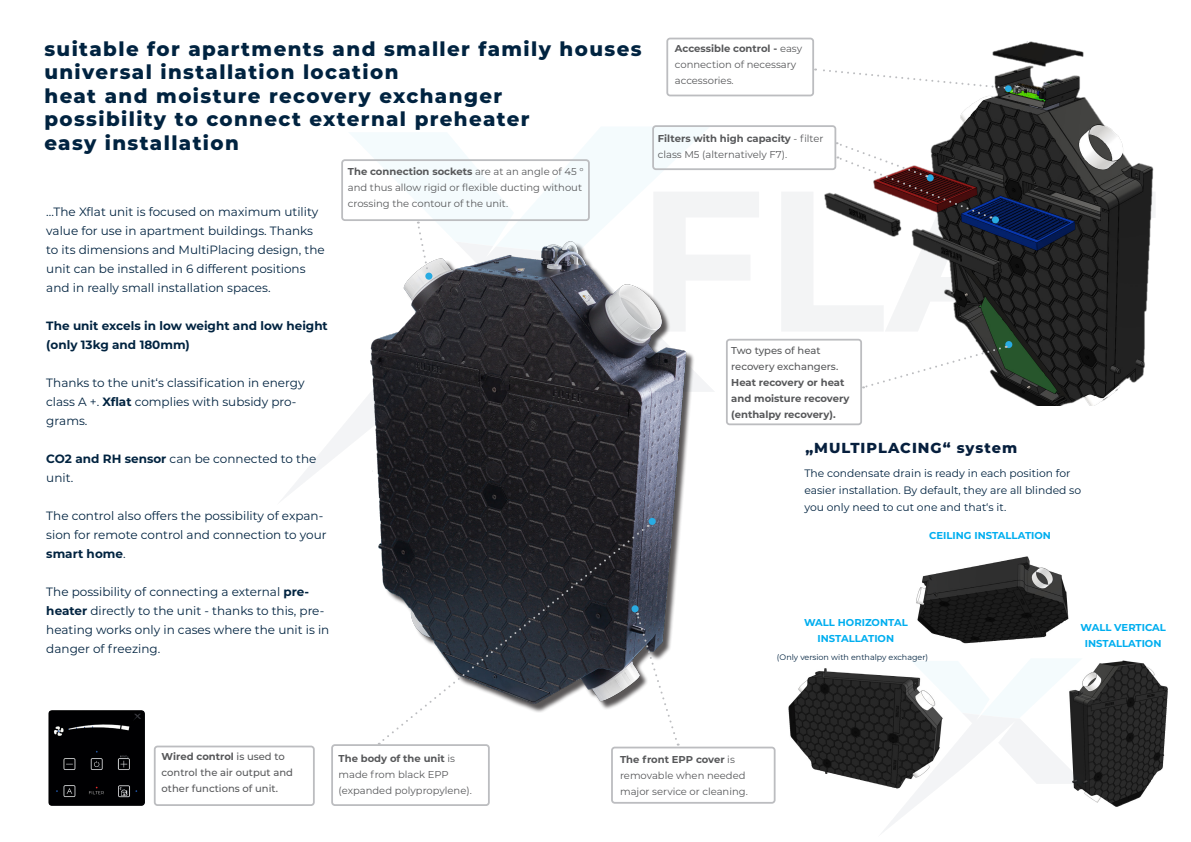
<style>
.page{position:relative;width:1191px;height:842px;background:#fff}
.page>*{position:absolute;margin:0;border:0;box-sizing:border-box;transform-origin:0 0}
.t1{font:800 19.8px "Montserrat";letter-spacing:.07em;color:#002340}
.t2{font:800 14.5px "Montserrat";letter-spacing:.07em;color:#061f3d}
.t3{font:12px/19px "Montserrat";color:#002340}
.t4{font:700 12px/19px "Montserrat";color:#002340}
.t5{font:10.7px/17px "Montserrat";color:#002340}
.t6{font:10px/16px "Montserrat";color:#57585a}
.t7{font:700 10px/16px "Montserrat";color:#57585a}
.t8{font:700 10px/16px "Montserrat";color:#00aeef;text-align:center}
.t9{font:500 10px/16px "Montserrat";color:#57585a}
.t10{font:8px "Montserrat";color:#002340}
.s1{font-weight:700}
.s2{font-weight:500}
</style>
<div class="page">
<img style="left:378px;top:505px;width:338px;height:242px">
<img style="left:788px;top:668px;width:89px;height:116px">
<img style="left:916px;top:556px;width:153px;height:88px">
<img style="left:1085px;top:660px;width:83px;height:147px">
<img style="left:818px;top:41px;width:336px;height:364px">
<svg style="left:281px;top:275px;width:433px;height:230px"></svg>
<div style="left:331px;top:744px;width:159px;height:62px;border:2px solid #bcbdc0;border-radius:3px"></div>
<svg style="left:635px;top:613px;width:43px;height:133px"></svg>
<svg style="left:815px;top:68px;width:190px;height:21px"></svg>
<div style="left:1005px;top:85px;width:6px;height:7px;background:#29abe2;border-radius:50%"></div>
<div style="left:666px;top:38px;width:148px;height:58px;border:2px solid #bcbdc0;border-radius:3px"></div>
<div style="left:652px;top:125px;width:184px;height:45px;border:2px solid #bcbdc0;border-radius:3px"></div>
<div style="left:992px;top:216px;width:7px;height:7px;background:#29abe2;border-radius:50%"></div>
<svg style="left:836px;top:142px;width:155px;height:76px"></svg>
<div style="left:726px;top:339px;width:136px;height:86px;border:2px solid #bcbdc0;border-radius:3px"></div>
<svg style="left:1005px;top:341px;width:7px;height:7px"></svg>
<svg style="left:863px;top:346px;width:143px;height:43px"></svg>
<div style="left:611px;top:747px;width:164px;height:57px;border:2px solid #bcbdc0;border-radius:3px"></div>
<svg style="left:380px;top:525px;width:268px;height:218px"></svg>
<div style="left:648px;top:518px;width:8px;height:7px;background:#29abe2;border-radius:50%"></div>
<img style="left:49px;top:710px;width:95px;height:95px">
<div style="left:154px;top:746px;width:161px;height:60px;border:2px solid #bcbdc0;border-radius:3px"></div>
<svg style="left:350px;top:126px;width:360px;height:149px"></svg>
<div style="left:425px;top:273px;width:7px;height:7px;background:#29abe2;border-radius:50%"></div>
<div style="left:341px;top:159px;width:249px;height:62px;border:2px solid #bcbdc0;border-radius:3px"></div>
<svg style="left:877px;top:659px;width:208px;height:175px"></svg>
<p class="t1" style="left:44px;top:34px;width:598px">suitable for apartments and smaller family houses</p>
<p class="t1" style="left:44px;top:58px;width:355px">universal installation location</p>
<p class="t1" style="left:44px;top:81px;width:459px">heat and moisture recovery exchanger</p>
<p class="t1" style="left:44px;top:105px;width:486px">possibility to connect external preheater</p>
<p class="t1" style="left:44px;top:128px;width:196px">easy installation</p>
<p class="t3" style="left:46px;top:202px;width:280px">...The Xflat unit is focused on maximum utility value for use in apartment buildings. Thanks to its dimensions and MultiPlacing design, the unit can be installed in 6 different positions and in really small installation spaces.</p>
<p class="t4" style="left:46px;top:315px;width:283px">The unit excels in low weight and low height (only 13kg and 180mm)</p>
<p class="t3" style="left:46px;top:373px;width:260px">Thanks to the unit‘s classification in energy class A +. <span class="s1">Xflat</span> complies with subsidy pro&shy;grams.</p>
<p class="t3" style="left:46px;top:449px;width:272px"><span class="s1">CO2 and RH sensor</span> can be connected to the unit.</p>
<p class="t3" style="left:46px;top:506px;width:282px">The control also offers the possibility of expan&shy;sion for remote control and connection to your <span class="s1">smart home</span>.</p>
<p class="t3" style="left:46px;top:582px;width:284px">The possibility of connecting a external <span class="s1">pre&shy;heater</span> directly to the unit - thanks to this, pre&shy;heating works only in cases where the unit is in danger of freezing.</p>
<p class="t6" style="left:348px;top:163px;width:237px"><span class="s1">The connection sockets</span> are at an angle of 45 ° and thus allow rigid or flexible ducting without crossing the contour of the unit.</p>
<p class="t6" style="left:675px;top:40px;width:129px"><span class="s1">Accessible control -</span> easy connection of necessary accessories.</p>
<p class="t6" style="left:658px;top:130px;width:167px"><span class="s1">Filters with high capacity</span> - filter class M5 (alternatively F7).</p>
<p class="t7" style="left:731px;top:342px;width:120px"><span class="s2">Two types of heat recovery exchangers.<br></span>Heat recovery or heat and moisture recovery (enthalpy recovery).</p>
<p class="t2" style="left:805px;top:438px;width:213px">„MULTIPLACING“ system</p>
<p class="t5" style="left:804px;top:464px;width:278px">The condensate drain is ready in each position for easier installation. By default, they are all blinded so you only need to cut one and that‘s it.</p>
<p class="t8" style="left:929px;top:527px;width:123px">CEILING INSTALLATION</p>
<p class="t8" style="left:804px;top:613px;width:105px">WALL HORIZONTAL<br>INSTALLATION</p>
<p class="t10" style="left:777px;top:651px;width:153px">(Only version with enthalpy exchager)</p>
<p class="t8" style="left:1080px;top:619px;width:87px">WALL VERTICAL<br>INSTALLATION</p>
<p class="t9" style="left:162px;top:747px;width:133px"><span class="s1">Wired control</span> is used to control the air output and other functions of unit.</p>
<p class="t6" style="left:338px;top:750px;width:135px"><span class="s1">The body of the unit</span> is made from black EPP (expanded polypropylene).</p>
<p class="t6" style="left:620px;top:751px;width:129px"><span class="s1">The front EPP cover</span> is removable when needed major service or cleaning.</p>
</div>
